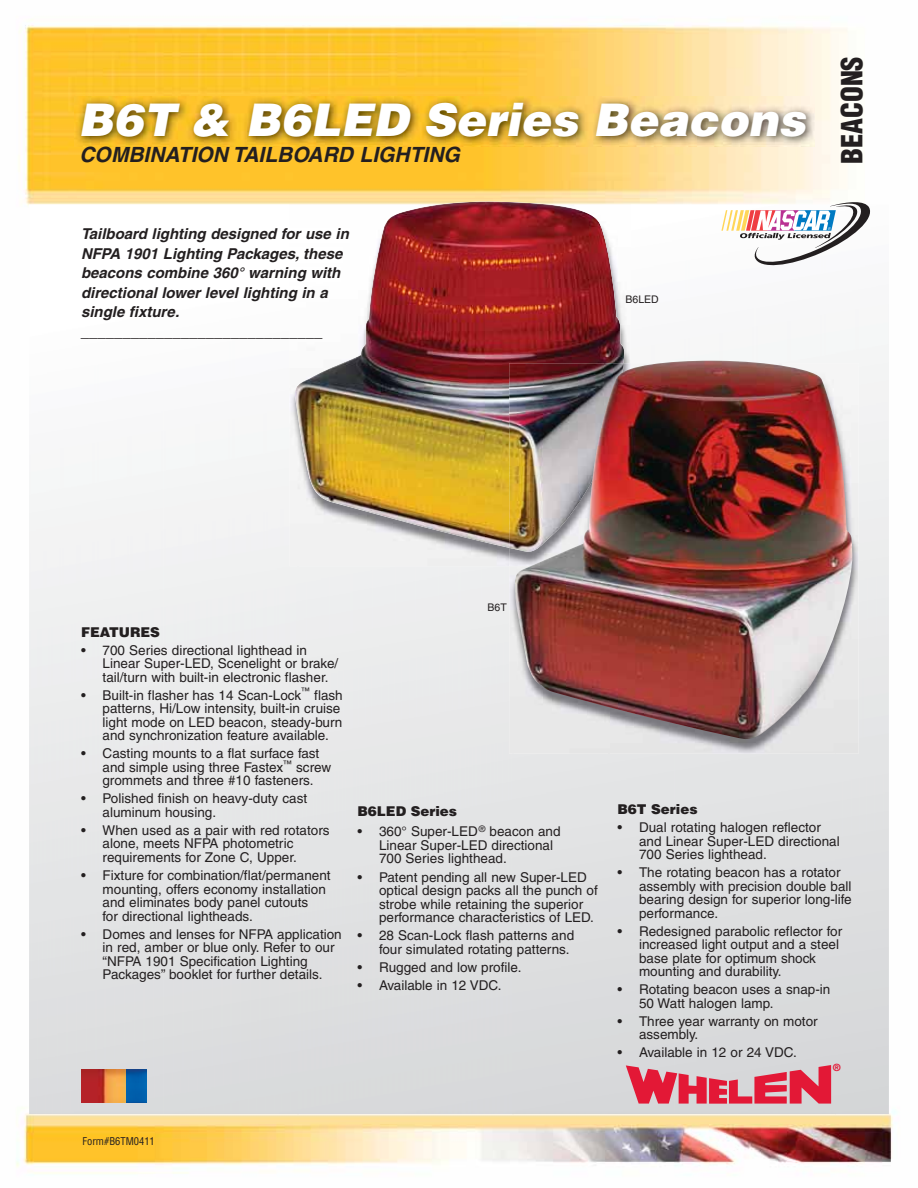
<style>
.page{position:relative;width:918px;height:1188px;background:#fff}
.page>*{position:absolute;margin:0;border:0;box-sizing:border-box;transform-origin:0 0}
.t1{font:italic 900 45px "Helvetica";color:#fff}
.t2{font:900 condensed 28.5px "Helvetica";color:#231f20}
.t3{font:italic 700 21px "Helvetica";color:#231f20}
.t4{font:italic 700 15px/19.5px "Helvetica";color:#231f20}
.t5{font:13.5px/13.5px "Helvetica";color:#231f20}
.t6{font:900 13.5px "Helvetica";color:#231f20}
.t7{font:condensed 10.5px "Helvetica";color:#231f20}
.t8{font:10.5px "Helvetica";color:#231f20}
.t9{font:700 10.05px "Helvetica";color:#e31836}
</style>
<div class="page">
<img style="left:16px;top:19px;width:880px;height:1155px">
<img style="left:29px;top:205px;width:268px;height:909px">
<img style="left:631px;top:205px;width:258px;height:159px">
<img style="left:836px;top:364px;width:53px;height:750px">
<img style="left:297px;top:566px;width:215px;height:548px">
<div style="left:512px;top:754px;width:324px;height:360px;background:#dedfe0"></div>
<img style="left:83px;top:228px;width:206px;height:15px">
<img style="left:82px;top:248px;width:207px;height:14px">
<img style="left:82px;top:267px;width:207px;height:15px">
<img style="left:82px;top:287px;width:207px;height:14px">
<img style="left:81px;top:338px;width:208px;height:1px">
<img style="left:75px;top:97px;width:740px;height:49px">
<svg style="left:721px;top:202px;width:149px;height:63px"></svg>
<img style="left:81px;top:1070px;width:66px;height:33px">
<svg style="left:626px;top:1065px;width:205px;height:39px;background:#dd6c7e"></svg>
<img style="left:289px;top:205px;width:220px;height:361px">
<img style="left:625px;top:205px;width:6px;height:156px">
<img style="left:294px;top:202px;width:331px;height:346px">
<img style="left:609px;top:363px;width:250px;height:391px">
<div style="left:509px;top:566px;width:100px;height:188px;background:#e8e8e8"></div>
<img style="left:509px;top:363px;width:5px;height:189px">
<img style="left:514px;top:361px;width:339px;height:378px">
<h1 class="t1" style="left:78px;top:103px;width:729px">B6T &amp; B6LED Series Beacons</h1>
<h3 class="t3" style="left:80px;top:147px;width:382px">COMBINATION TAILBOARD LIGHTING</h3>
<p class="t4" style="left:81px;top:226px;width:269px">Tailboard lighting designed for use in<br>NFPA 1901 Lighting Packages, these beacons combine 360° warning with directional lower level lighting in a single fixture. _____________________________</p>
<p class="t8" style="left:626px;top:295px;width:35px">B6LED</p>
<h2 class="t2" style="left:841px;top:164px;width:109px;rotate:-90deg">BEACONS</h2>
<p class="t8" style="left:488px;top:604px;width:21px">B6T</p>
<p class="t6" style="left:81px;top:627px;width:81px">FEATURES</p>
<p class="t5" style="left:103px;top:644px;width:237px;text-indent:-22px">• 700 Series directional lighthead in<br>Linear Super-LED, Scenelight or brake/ tail/turn with built-in electronic flasher.</p>
<p class="t5" style="left:103px;top:689px;width:242px;text-indent:-22px">• Built-in flasher has 14 Scan-Lock<sup>™</sup> flash patterns, Hi/Low intensity, built-in cruise light mode on LED beacon, steady-burn and synchronization feature available.</p>
<p class="t5" style="left:103px;top:748px;width:230px;text-indent:-22px">• Casting mounts to a flat surface fast and simple using three Fastex<sup>™</sup> screw grommets and three #10 fasteners.</p>
<p class="t5" style="left:103px;top:793px;width:206px;text-indent:-22px">• Polished finish on heavy-duty cast aluminum housing.</p>
<p class="t5" style="left:103px;top:825px;width:228px;text-indent:-22px">• When used as a pair with red rotators alone, meets NFPA photometric requirements for Zone C, Upper.</p>
<p class="t5" style="left:103px;top:870px;width:230px;text-indent:-22px">• Fixture for combination/flat/permanent mounting, offers economy installation and eliminates body panel cutouts<br>for directional lightheads.</p>
<p class="t5" style="left:103px;top:928px;width:241px;text-indent:-22px">• Domes and lenses for NFPA application in red, amber or blue only. Refer to our “NFPA 1901 Specification Lighting Packages” booklet for further details.</p>
<p class="t6" style="left:357px;top:806px;width:101px">B6LED Series</p>
<p class="t5" style="left:379px;top:826px;width:183px;text-indent:-22px">• 360° Super-LED<sup>®</sup> beacon and<br>Linear Super-LED directional<br>700 Series lighthead.</p>
<p class="t5" style="left:379px;top:871px;width:220px;text-indent:-22px">• Patent pending all new Super-LED optical design packs all the punch of strobe while retaining the superior performance characteristics of LED.</p>
<p class="t5" style="left:379px;top:930px;width:197px;text-indent:-22px">• 28 Scan-Lock flash patterns and four simulated rotating patterns.</p>
<p class="t5" style="left:357px;top:962px;width:166px">• Rugged and low profile.</p>
<p class="t5" style="left:357px;top:980px;width:146px">• Available in 12 VDC.</p>
<p class="t6" style="left:617px;top:805px;width:82px">B6T Series</p>
<p class="t5" style="left:639px;top:822px;width:202px;text-indent:-22px">• Dual rotating halogen reflector and Linear Super-LED directional<br>700 Series lighthead.</p>
<p class="t5" style="left:639px;top:867px;width:214px;text-indent:-22px">• The rotating beacon has a rotator assembly with precision double ball bearing design for superior long-life performance.</p>
<p class="t5" style="left:639px;top:926px;width:205px;text-indent:-22px">• Redesigned parabolic reflector for increased light output and a steel base plate for optimum shock mounting and durability.</p>
<p class="t5" style="left:639px;top:984px;width:193px;text-indent:-22px">• Rotating beacon uses a snap-in<br>50 Watt halogen lamp.</p>
<p class="t5" style="left:639px;top:1016px;width:180px;text-indent:-22px">• Three year warranty on motor assembly.</p>
<p class="t5" style="left:617px;top:1047px;width:181px">• Available in 12 or 24 VDC.</p>
<p class="t9" style="left:833px;top:1063px;width:9px">®</p>
<p class="t7" style="left:83px;top:1137px;width:74px">Form#B6TM0411</p>
</div>
